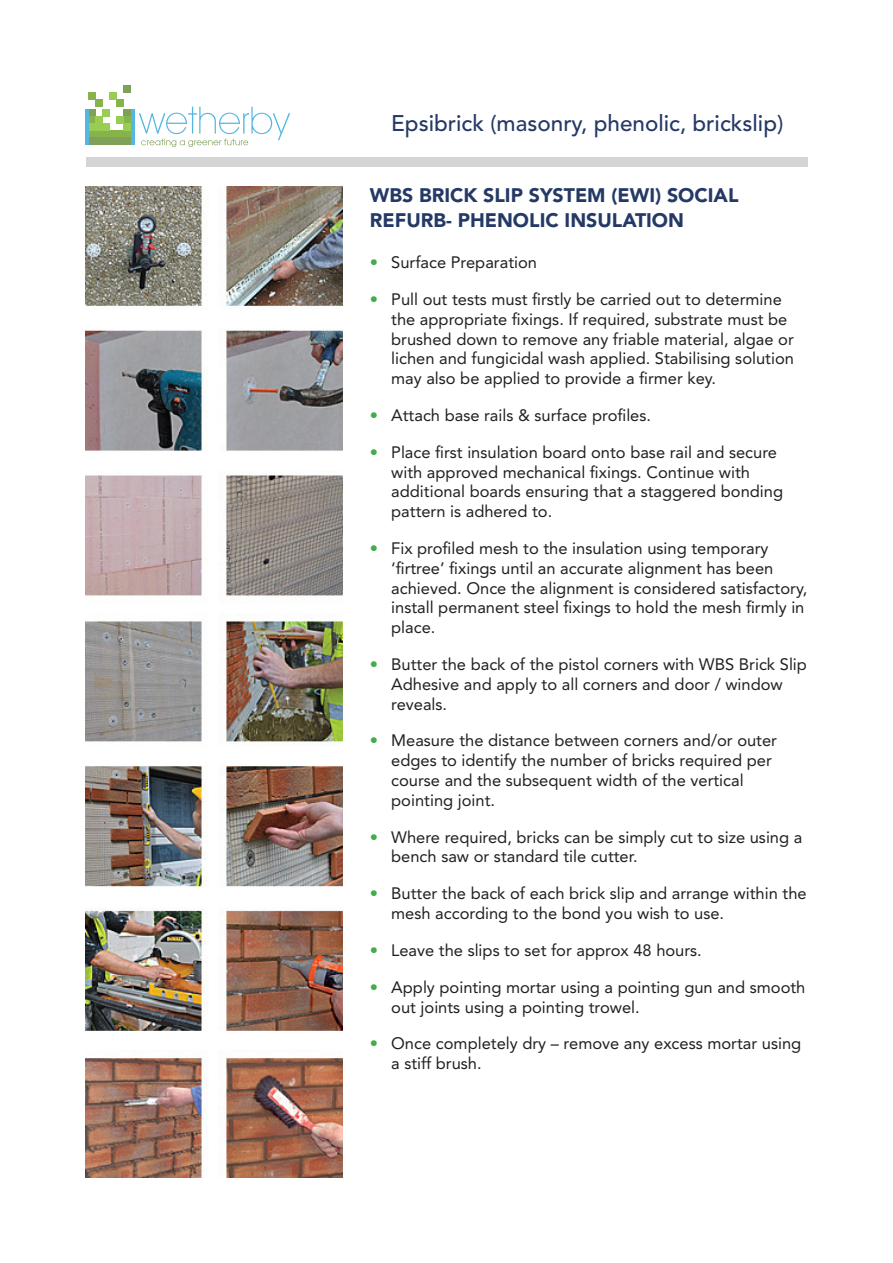
<style>
.page{position:relative;width:893px;height:1263px;background:#fff}
.page>*{position:absolute;margin:0;border:0;box-sizing:border-box;transform-origin:0 0}
.t1{font:500 22.5px "Avenir LT Std";color:#253966}
.t2{font:900 19.5px "Avenir LT Std";color:#253966}
.t3{font:16.5px/19.8px "Avenir LT Std";color:#231f20}
.s1{color:#40ae49}
</style>
<div class="page">
<img style="left:85px;top:187px;width:257px;height:991px">
<div style="left:86px;top:157px;width:721px;height:9px;background:#d4d5d7"></div>
<div style="left:124px;top:85px;width:7px;height:7px;background:#7fa058"></div>
<div style="left:89px;top:131px;width:42px;height:7px;background:#87b34b"></div>
<div style="left:89px;top:138px;width:42px;height:7px;background:#7fa058"></div>
<div style="left:124px;top:110px;width:7px;height:7px;background:#7fa058"></div>
<div style="left:124px;top:117px;width:7px;height:7px;background:#87b34b"></div>
<div style="left:124px;top:124px;width:7px;height:7px;background:#99cc52"></div>
<div style="left:117px;top:99px;width:7px;height:7px;background:#87b34b"></div>
<div style="left:117px;top:117px;width:7px;height:7px;background:#99cc52"></div>
<div style="left:110px;top:92px;width:7px;height:7px;background:#99cc52"></div>
<div style="left:89px;top:110px;width:7px;height:7px;background:#7fa058"></div>
<div style="left:89px;top:117px;width:7px;height:7px;background:#87b34b"></div>
<div style="left:89px;top:92px;width:7px;height:7px;background:#87b34b"></div>
<div style="left:89px;top:124px;width:21px;height:7px;background:#99cc52"></div>
<div style="left:96px;top:99px;width:7px;height:7px;background:#87b34b"></div>
<div style="left:96px;top:117px;width:7px;height:7px;background:#99cc52"></div>
<div style="left:103px;top:110px;width:7px;height:7px;background:#99cc52"></div>
<hr style="left:85px;top:110px;width:4px;height:35px;background:#54b7df">
<hr style="left:131px;top:110px;width:3px;height:35px;background:#54b7df">
<svg style="left:139px;top:107px;width:151px;height:40px"></svg>
<p class="t1" style="left:391px;top:110px;width:394px">Epsibrick (masonry, phenolic, brickslip)</p>
<p class="t2" style="left:370px;top:183px;width:370px">WBS BRICK SLIP SYSTEM (EWI) SOCIAL</p>
<p class="t2" style="left:370px;top:208px;width:316px">REFURB- PHENOLIC INSULATION</p>
<p class="t3" style="left:370px;top:253px;width:169px"><span class="s1">•</span> Surface Preparation</p>
<p class="t3" style="left:391px;top:289px;width:404px;text-indent:-21px"><span class="s1">•</span> Pull out tests must firstly be carried out to determine the appropriate fixings. If required, substrate must be brushed down to remove any friable material, algae or lichen and fungicidal wash applied. Stabilising solution may also be applied to provide a firmer key.</p>
<p class="t3" style="left:370px;top:405px;width:283px"><span class="s1">•</span> Attach base rails &amp; surface profiles.</p>
<p class="t3" style="left:391px;top:442px;width:393px;text-indent:-21px"><span class="s1">•</span> Place first insulation board onto base rail and secure with approved mechanical fixings. Continue with additional boards ensuring that a staggered bonding pattern is adhered to.</p>
<p class="t3" style="left:391px;top:538px;width:418px;text-indent:-21px"><span class="s1">•</span> Fix profiled mesh to the insulation using temporary ‘firtree’ fixings until an accurate alignment has been achieved. Once the alignment is considered satisfactory, install permanent steel fixings to hold the mesh firmly in place.</p>
<p class="t3" style="left:391px;top:654px;width:417px;text-indent:-21px"><span class="s1">•</span> Butter the back of the pistol corners with WBS Brick Slip<br>Adhesive and apply to all corners and door / window reveals.</p>
<p class="t3" style="left:391px;top:731px;width:387px;text-indent:-21px"><span class="s1">•</span> Measure the distance between corners and/or outer edges to identify the number of bricks required per course and the subsequent width of the vertical pointing joint.</p>
<p class="t3" style="left:391px;top:827px;width:413px;text-indent:-21px"><span class="s1">•</span> Where required, bricks can be simply cut to size using a bench saw or standard tile cutter.</p>
<p class="t3" style="left:391px;top:884px;width:417px;text-indent:-21px"><span class="s1">•</span> Butter the back of each brick slip and arrange within the mesh according to the bond you wish to use.</p>
<p class="t3" style="left:370px;top:940px;width:333px"><span class="s1">•</span> Leave the slips to set for approx 48 hours.</p>
<p class="t3" style="left:391px;top:977px;width:416px;text-indent:-21px"><span class="s1">•</span> Apply pointing mortar using a pointing gun and smooth out joints using a pointing trowel.</p>
<p class="t3" style="left:391px;top:1034px;width:412px;text-indent:-21px"><span class="s1">•</span> Once completely dry – remove any excess mortar using a stiff brush.</p>
</div>
